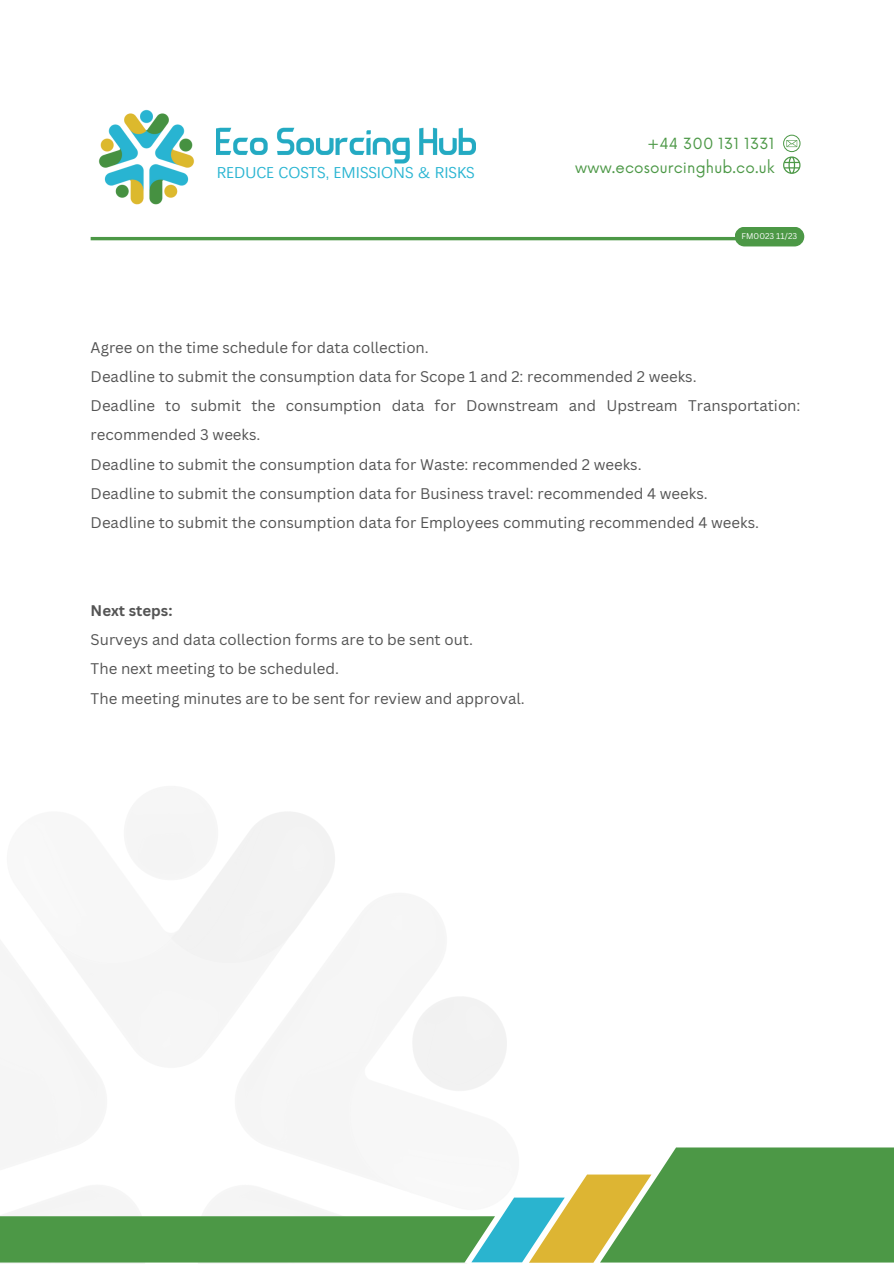
<style>
.page{position:relative;width:894px;height:1264px;background:#fff}
.page>*{position:absolute;margin:0;border:0;box-sizing:border-box;transform-origin:0 0}
.t1{font:15.9px "Nirmala UI";color:#2ab5d2}
.t2{font:15px/29.2px "Canva Sans";color:#545454}
.t3{font:15px/24.8px "Now";letter-spacing:.01em;color:#4c9846;text-align:right}
.t4{font:8.1px "Canva Sans";color:#fff}
.s1{font-weight:700}
</style>
<div class="page">
<svg style="left:0;top:1147px;width:893px;height:115px"></svg>
<svg style="left:783px;top:135px;width:17px;height:39px"></svg>
<hr style="left:91px;top:237px;width:711px;height:3px;background:#4c9846">
<div style="left:734px;top:227px;width:70px;height:19px;background:#4c9846;border-radius:10px"></div>
<img style="left:98px;top:109px;width:97px;height:96px">
<img style="left:217px;top:127px;width:258px;height:37px">
<p class="t1" style="left:217px;top:161px;width:259px">REDUCE COSTS, EMISSIONS &amp; RISKS</p>
<p class="t3" style="left:575px;top:131px;width:201px">+44 300 131 1331 www.ecosourcinghub.co.uk</p>
<p class="t4" style="left:741px;top:231px;width:57px">FM0023 11/23</p>
<h1 class="t2" style="left:91px;top:332px;width:711px">Agree on the time schedule for data collection.<br>Deadline to submit the consumption data for Scope 1 and 2: recommended 2 weeks.<br>Deadline to submit the consumption data for Downstream and Upstream Transportation: recommended 3 weeks.<br>Deadline to submit the consumption data for Waste: recommended 2 weeks.<br>Deadline to submit the consumption data for Business travel: recommended 4 weeks.<br>Deadline to submit the consumption data for Employees commuting recommended 4 weeks.</h1>
<h2 class="t2" style="left:91px;top:595px;width:435px"><span class="s1">Next steps:<br></span>Surveys and data collection forms are to be sent out.<br>The next meeting to be scheduled.<br>The meeting minutes are to be sent for review and approval.</h2>
</div>
